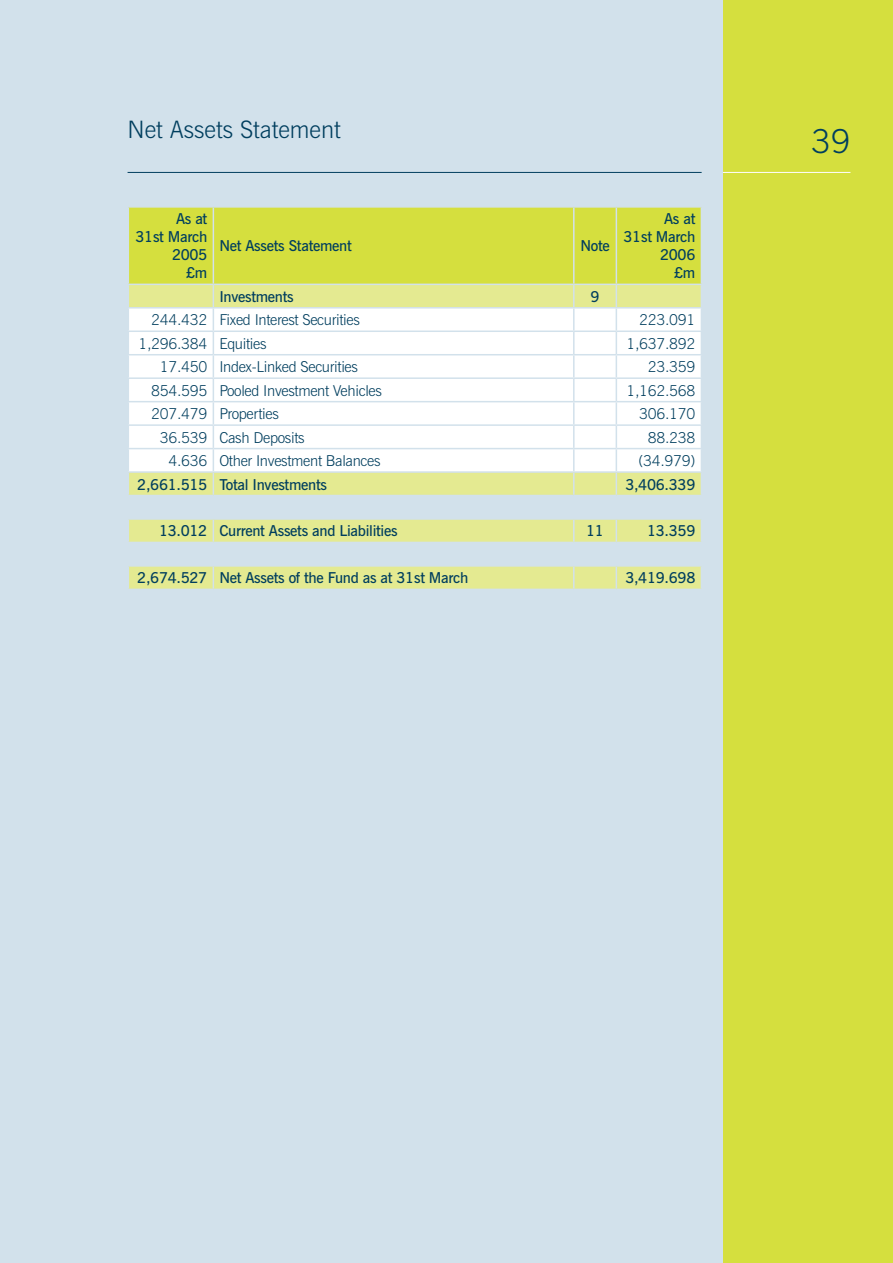
<style>
.page{position:relative;width:893px;height:1263px;background:#fff}
.page>*{position:absolute;margin:0;border:0;box-sizing:border-box;transform-origin:0 0}
.t1{font:300 33px "News Gothic BT";color:#003e5e}
.t2{font:300 24px "News Gothic BT";color:#003e5e}
.t3{font:300 15px "News Gothic BT";letter-spacing:-.02em;color:#003e5e}
.t4{font:600 15px/18px "News Gothic BT";letter-spacing:-.02em;color:#003e5e;text-align:right}
</style>
<div class="page">
<div style="left:0;top:0;width:723px;height:1263px;background:#d2e1eb"></div>
<div style="left:723px;top:0;width:170px;height:1263px;background:#d5df3e"></div>
<hr style="left:128px;top:172px;width:574px;height:1px;background:#003e5e">
<hr style="left:723px;top:172px;width:127px;height:1px;background:#fff">
<svg style="left:128px;top:207px;width:574px;height:382px"></svg>
<h2 class="t2" style="left:128px;top:115px;width:215px">Net Assets Statement</h2>
<p class="t4" style="left:135px;top:210px;width:73px">As at<br>31st March<br>2005<br>£m</p>
<p class="t4" style="left:219px;top:237px;width:134px">Net Assets Statement</p>
<p class="t4" style="left:580px;top:237px;width:31px">Note</p>
<p class="t4" style="left:624px;top:210px;width:73px">As at<br>31st March<br>2006<br>£m</p>
<p class="t4" style="left:219px;top:287px;width:76px">Investments</p>
<p class="t4" style="left:591px;top:287px;width:11px">9</p>
<p class="t3" style="left:151px;top:311px;width:210px">244.432 Fixed Interest Securities</p>
<p class="t3" style="left:639px;top:311px;width:58px">223.091</p>
<p class="t3" style="left:138px;top:334px;width:130px">1,296.384 Equities</p>
<p class="t3" style="left:626px;top:334px;width:70px">1,637.892</p>
<p class="t3" style="left:160px;top:358px;width:200px">17.450 Index-Linked Securities</p>
<p class="t3" style="left:648px;top:358px;width:49px">23.359</p>
<p class="t3" style="left:151px;top:381px;width:232px">854.595 Pooled Investment Vehicles</p>
<p class="t3" style="left:626px;top:381px;width:70px">1,162.568</p>
<p class="t3" style="left:151px;top:405px;width:129px">207.479 Properties</p>
<p class="t3" style="left:639px;top:405px;width:58px">306.170</p>
<p class="t3" style="left:160px;top:428px;width:146px">36.539 Cash Deposits</p>
<p class="t3" style="left:648px;top:428px;width:49px">88.238</p>
<p class="t3" style="left:168px;top:452px;width:214px">4.636 Other Investment Balances</p>
<p class="t3" style="left:639px;top:452px;width:58px">(34.979)</p>
<p class="t4" style="left:137px;top:475px;width:191px">2,661.515 Total Investments</p>
<p class="t4" style="left:625px;top:475px;width:72px">3,406.339</p>
<p class="t4" style="left:159px;top:522px;width:240px">13.012 Current Assets and Liabilities</p>
<p class="t4" style="left:586px;top:522px;width:19px">11</p>
<p class="t4" style="left:647px;top:522px;width:50px">13.359</p>
<p class="t4" style="left:137px;top:569px;width:333px">2,674.527 Net Assets of the Fund as at 31st March</p>
<p class="t4" style="left:625px;top:569px;width:72px">3,419.698</p>
<h1 class="t1" style="left:811px;top:121px;width:41px">39</h1>
</div>
